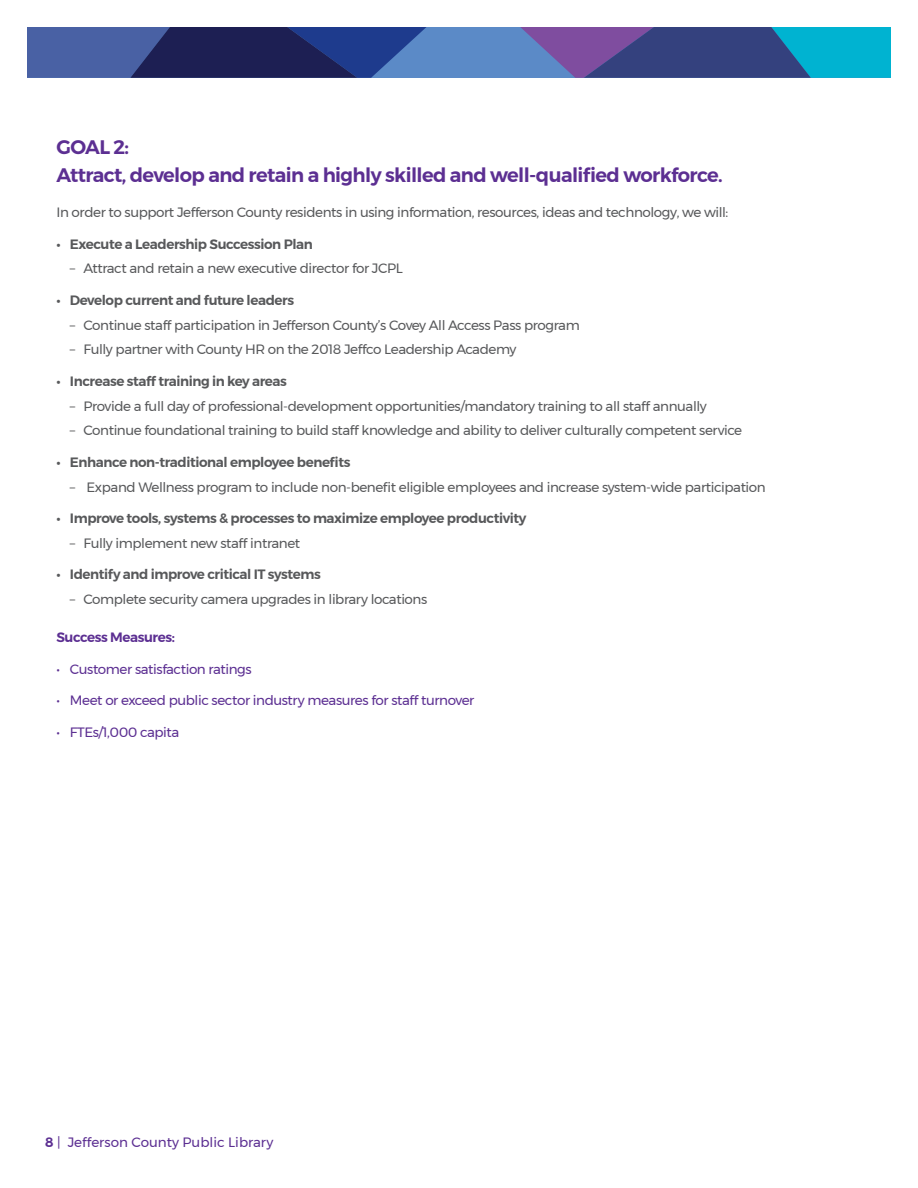
<style>
.page{position:relative;width:918px;height:1188px;background:#fff}
.page>*{position:absolute;margin:0;border:0;box-sizing:border-box;transform-origin:0 0}
.t1{font:600 19.5px/27.8px "Montserrat";letter-spacing:-.03em;color:#5c2f92}
.t2{font:13.5px "Montserrat";letter-spacing:-.03em;color:#58595b}
.t3{font:600 13.5px "Montserrat";letter-spacing:-.03em;color:#58595b}
.t4{font:13.5px "Montserrat";letter-spacing:-.03em;color:#5c2f92}
.t5{font:13.5px "Montserrat";color:#5c2f92}
.t6{font:600 13.5px "Montserrat";letter-spacing:-.03em;color:#5c2f92}
.s1{font-weight:600}
</style>
<div class="page">
<div style="left:27px;top:27px;width:864px;height:51px;background:#5b8ac7"></div>
<svg style="left:27px;top:27px;width:399px;height:51px;background:#2f407f"></svg>
<svg style="left:520px;top:27px;width:371px;height:51px;background:#3767a0"></svg>
<h1 class="t1" style="left:56px;top:133px;width:668px">GOAL 2:<br>Attract, develop and retain a highly skilled and well-qualified workforce.</h1>
<p class="t2" style="left:56px;top:202px;width:673px">In order to support Jefferson County residents in using information, resources, ideas and technology, we will:</p>
<p class="t3" style="left:56px;top:233px;width:258px">• Execute a Leadership Succession Plan</p>
<p class="t2" style="left:70px;top:258px;width:335px">– Attract and retain a new executive director for JCPL</p>
<p class="t3" style="left:56px;top:289px;width:239px">• Develop current and future leaders</p>
<p class="t2" style="left:70px;top:315px;width:511px">– Continue staff participation in Jefferson County’s Covey All Access Pass program</p>
<p class="t2" style="left:70px;top:339px;width:448px">– Fully partner with County HR on the 2018 Jeffco Leadership Academy</p>
<p class="t3" style="left:56px;top:370px;width:232px">• Increase staff training in key areas</p>
<p class="t2" style="left:70px;top:396px;width:638px">– Provide a full day of professional-development opportunities/mandatory training to all staff annually</p>
<p class="t2" style="left:70px;top:420px;width:674px">– Continue foundational training to build staff knowledge and ability to deliver culturally competent service</p>
<p class="t3" style="left:56px;top:451px;width:296px">• Enhance non-traditional employee benefits</p>
<p class="t2" style="left:70px;top:477px;width:697px">– Expand Wellness program to include non-benefit eligible employees and increase system-wide participation</p>
<p class="t3" style="left:56px;top:508px;width:472px">• Improve tools, systems &amp; processes to maximize employee productivity</p>
<p class="t2" style="left:70px;top:533px;width:232px">– Fully implement new staff intranet</p>
<p class="t3" style="left:56px;top:564px;width:266px">• Identify and improve critical IT systems</p>
<p class="t2" style="left:70px;top:589px;width:359px">– Complete security camera upgrades in library locations</p>
<p class="t6" style="left:56px;top:627px;width:120px">Success Measures:</p>
<p class="t4" style="left:56px;top:659px;width:197px">• Customer satisfaction ratings</p>
<p class="t4" style="left:56px;top:690px;width:419px">• Meet or exceed public sector industry measures for staff turnover</p>
<p class="t4" style="left:56px;top:722px;width:124px">• FTEs/1,000 capita</p>
<p class="t5" style="left:45px;top:1132px;width:230px"><span class="s1">8</span> | Jefferson County Public Library</p>
</div>
